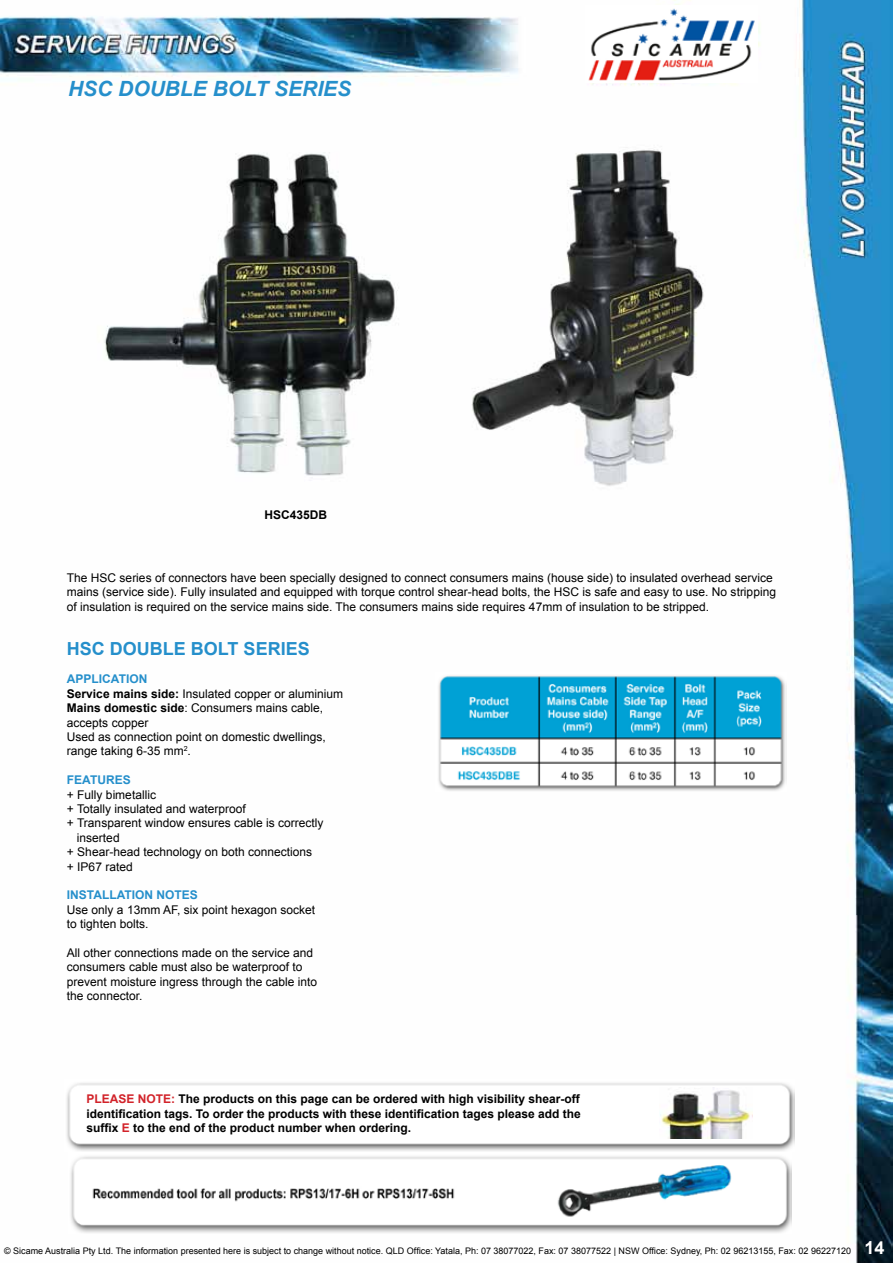
<style>
.page{position:relative;width:893px;height:1263px;background:#fff}
.page>*{position:absolute;margin:0;border:0;box-sizing:border-box;transform-origin:0 0}
.t1{font:italic 700 21px "Arial";color:#258fcb}
.t2{font:700 18px "Arial";color:#258fcb}
.t3{font:700 18px "Arial";color:#fff}
.t4{font:12px/14.4px "Arial";color:#000}
.t5{font:700 12px/14.4px "Arial";color:#000;text-align:justify}
.t6{font:700 12px "Arial";color:#258fcb}
.t7{font:9px "Arial";color:#000}
.s1{font-weight:700;color:#258fcb}
.s2{font-weight:700}
.s3{color:#d2232a}
</style>
<div class="page">
<img style="left:0;top:0;width:893px;height:1263px">
<img style="left:68px;top:1152px;width:724px;height:81px">
<img style="left:439px;top:137px;width:326px;height:360px">
<img style="left:80px;top:136px;width:359px;height:361px">
<img style="left:585px;top:5px;width:173px;height:77px">
<img style="left:64px;top:1080px;width:731px;height:72px">
<img style="left:660px;top:1087px;width:92px;height:51px">
<img style="left:435px;top:673px;width:351px;height:118px">
<h1 class="t1" style="left:68px;top:75px;width:285px">HSC DOUBLE BOLT SERIES</h1>
<p class="t5" style="left:265px;top:508px;width:64px">HSC435DB</p>
<p class="t4" style="left:67px;top:571px;width:710px">The HSC series of connectors have been specially designed to connect consumers mains (house side) to insulated overhead service mains (service side). Fully insulated and equipped with torque control shear-head bolts, the HSC is safe and easy to use. No stripping of insulation is required on the service mains side. The consumers mains side requires 47mm of insulation to be stripped.</p>
<h2 class="t2" style="left:67px;top:636px;width:244px">HSC DOUBLE BOLT SERIES</h2>
<p class="t4" style="left:67px;top:672px;width:278px"><span class="s1">APPLICATION<br></span><span class="s2">Service mains side:</span> Insulated copper or aluminium<br><span class="s2">Mains domestic side</span>: Consumers mains cable, accepts copper<br>Used as connection point on domestic dwellings, range taking 6-35 mm<sup>2</sup>.</p>
<p class="t6" style="left:67px;top:772px;width:65px">FEATURES</p>
<p class="t4" style="left:67px;top:787px;width:91px">+ Fully bimetallic</p>
<p class="t4" style="left:67px;top:802px;width:180px">+ Totally insulated and waterproof</p>
<p class="t4" style="left:67px;top:816px;width:258px">+ Transparent window ensures cable is correctly</p>
<p class="t4" style="left:77px;top:830px;width:44px">inserted</p>
<p class="t4" style="left:67px;top:845px;width:247px">+ Shear-head technology on both connections</p>
<p class="t4" style="left:67px;top:859px;width:67px">+ IP67 rated</p>
<p class="t6" style="left:67px;top:887px;width:132px">INSTALLATION NOTES</p>
<p class="t4" style="left:67px;top:902px;width:250px">Use only a 13mm AF, six point hexagon socket to tighten bolts.</p>
<p class="t4" style="left:67px;top:946px;width:252px">All other connections made on the service and consumers cable must also be waterproof to prevent moisture ingress through the cable into the connector.</p>
<p class="t5" style="left:86px;top:1092px;width:496px"><span class="s3">PLEASE NOTE:</span> The products on this page can be ordered with high visibility shear-off identification tags. To order the products with these identification tages please add the suffix <span class="s3">E</span> to the end of the product number when ordering.</p>
<p class="t7" style="left:4px;top:1245px;width:848px">© Sicame Australia Pty Ltd. The information presented here is subject to change without notice. QLD Office: Yatala, Ph: 07 38077022, Fax: 07 38077522 | NSW Office: Sydney, Ph: 02 96213155, Fax: 02 96227120</p>
<h2 class="t3" style="left:864px;top:1236px;width:22px">14</h2>
</div>
